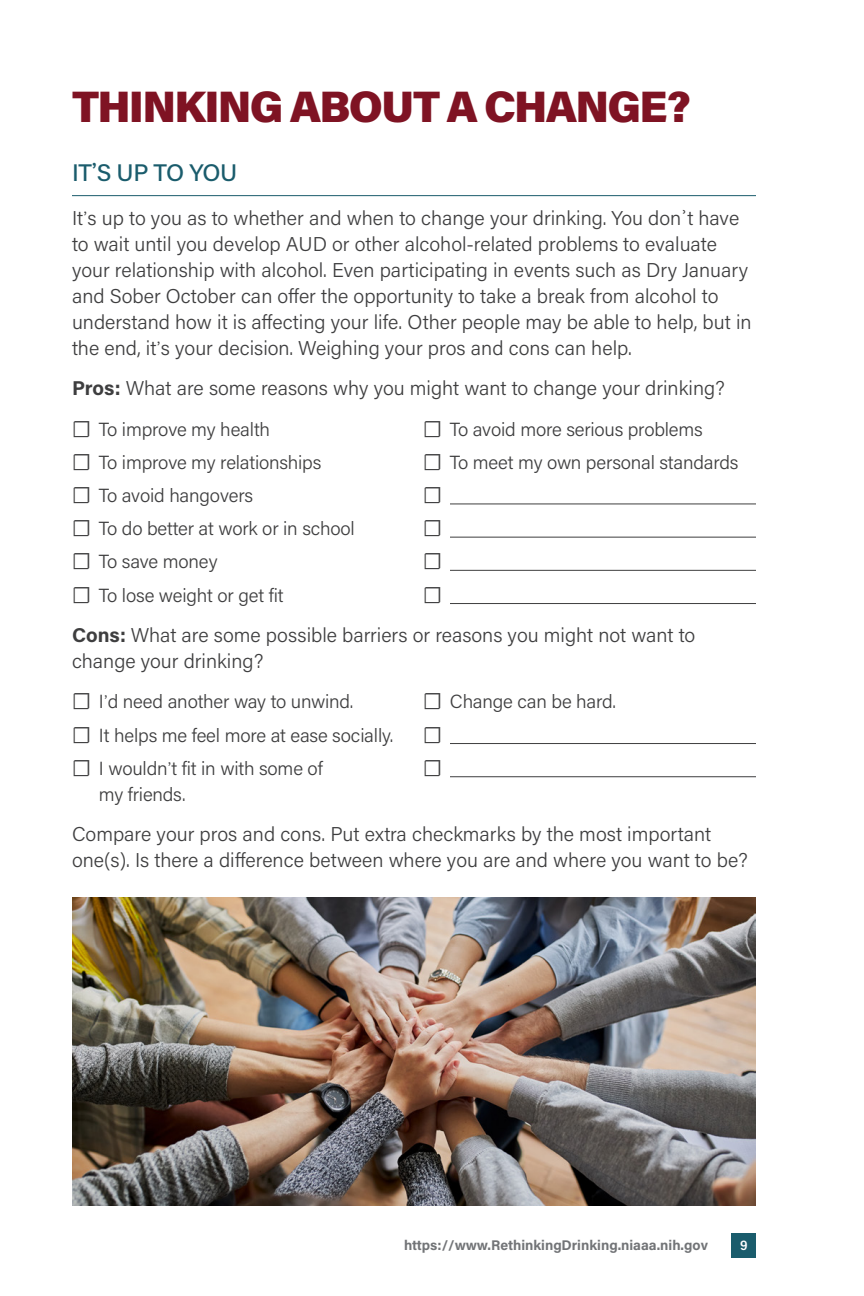
<style>
.page{position:relative;width:864px;height:1296px;background:#fff}
.page>*{position:absolute;margin:0;border:0;box-sizing:border-box;transform-origin:0 0}
.t1{font:900 44px "Acumin Pro";letter-spacing:-.04em;color:#7f1323}
.t2{font:500 24px "Acumin Pro";letter-spacing:-.015em;color:#1a5c6c}
.t3{font:300 20px/26px "Acumin Pro";color:#3e3e3f}
.t4{font:300 19px/26px "Acumin Pro";letter-spacing:-.01em;color:#3e3e3f}
.t5{font:700 14px "Acumin Pro";color:#727477}
.t6{font:600 14px "Acumin Pro Semi Cond";color:#fff}
.s1{font-family:"Proxima Nova"}
.s2{font-weight:700}
</style>
<div class="page">
<div style="left:732px;top:1233px;width:24px;height:24px;background:#1a5c6c"></div>
<hr style="left:72px;top:195px;width:684px;height:1px;background:#1a5c6c">
<hr style="left:450px;top:504px;width:306px;height:1px;background:#3e3e3f">
<hr style="left:450px;top:537px;width:306px;height:1px;background:#3e3e3f">
<hr style="left:450px;top:570px;width:306px;height:1px;background:#3e3e3f">
<hr style="left:450px;top:603px;width:306px;height:1px;background:#3e3e3f">
<hr style="left:450px;top:743px;width:306px;height:1px;background:#3e3e3f">
<hr style="left:450px;top:776px;width:306px;height:1px;background:#3e3e3f">
<img style="left:72px;top:897px;width:684px;height:309px">
<h2 class="t1" style="left:72px;top:76px;width:620px">THINKING ABOUT A CHANGE?</h2>
<h3 class="t2" style="left:72px;top:156px;width:167px">IT<span class="s1">’</span>S UP TO YOU</h3>
<p class="t3" style="left:72px;top:204px;width:681px">It<span class="s1">’</span>s up to you as to whether and when to change your drinking. You donʾt have to wait until you develop AUD or other alcohol-related problems to evaluate your relationship with alcohol. Even participating in events such as Dry January and Sober October can offer the opportunity to take a break from alcohol to understand how it is affecting your life. Other people may be able to help, but in the end, it<span class="s1">’</span>s your decision. Weighing your pros and cons can help.</p>
<p class="t3" style="left:72px;top:374px;width:654px"><span class="s2">Pros:</span> What are some reasons why you might want to change your drinking?</p>
<p class="t4" style="left:72px;top:415px;width:200px">☐ To improve my health</p>
<p class="t4" style="left:72px;top:448px;width:251px">☐ To improve my relationships</p>
<p class="t4" style="left:72px;top:482px;width:183px">☐ To avoid hangovers</p>
<p class="t4" style="left:72px;top:515px;width:284px">☐ To do better at work or in school</p>
<p class="t4" style="left:72px;top:548px;width:147px">☐ To save money</p>
<p class="t4" style="left:72px;top:581px;width:213px">☐ To lose weight or get fit</p>
<p class="t4" style="left:423px;top:415px;width:281px">☐ To avoid more serious problems</p>
<p class="t4" style="left:423px;top:448px;width:317px">☐ To meet my own personal standards</p>
<p class="t4" style="left:423px;top:482px;width:21px">☐</p>
<p class="t4" style="left:423px;top:515px;width:21px">☐</p>
<p class="t4" style="left:423px;top:548px;width:21px">☐</p>
<p class="t4" style="left:423px;top:581px;width:21px">☐</p>
<p class="t3" style="left:72px;top:621px;width:625px"><span class="s2">Cons:</span> What are some possible barriers or reasons you might not want to change your drinking?</p>
<p class="t4" style="left:72px;top:688px;width:283px">☐ I<span class="s1">’</span>d need another way to unwind.</p>
<p class="t4" style="left:72px;top:721px;width:323px">☐ It helps me feel more at ease socially.</p>
<p class="t4" style="left:99px;top:754px;width:225px;text-indent:-27px">☐ I wouldn<span class="s1">’</span>t fit in with some of my friends.</p>
<p class="t4" style="left:423px;top:688px;width:195px">☐ Change can be hard.</p>
<p class="t4" style="left:423px;top:721px;width:21px">☐</p>
<p class="t4" style="left:423px;top:754px;width:21px">☐</p>
<p class="t3" style="left:72px;top:820px;width:677px">Compare your pros and cons. Put extra checkmarks by the most important one(s). Is there a difference between where you are and where you want to be?</p>
<p class="t5" style="left:404px;top:1235px;width:305px">https://www.RethinkingDrinking.niaaa.nih.gov</p>
<p class="t6" style="left:740px;top:1235px;width:9px">9</p>
</div>
